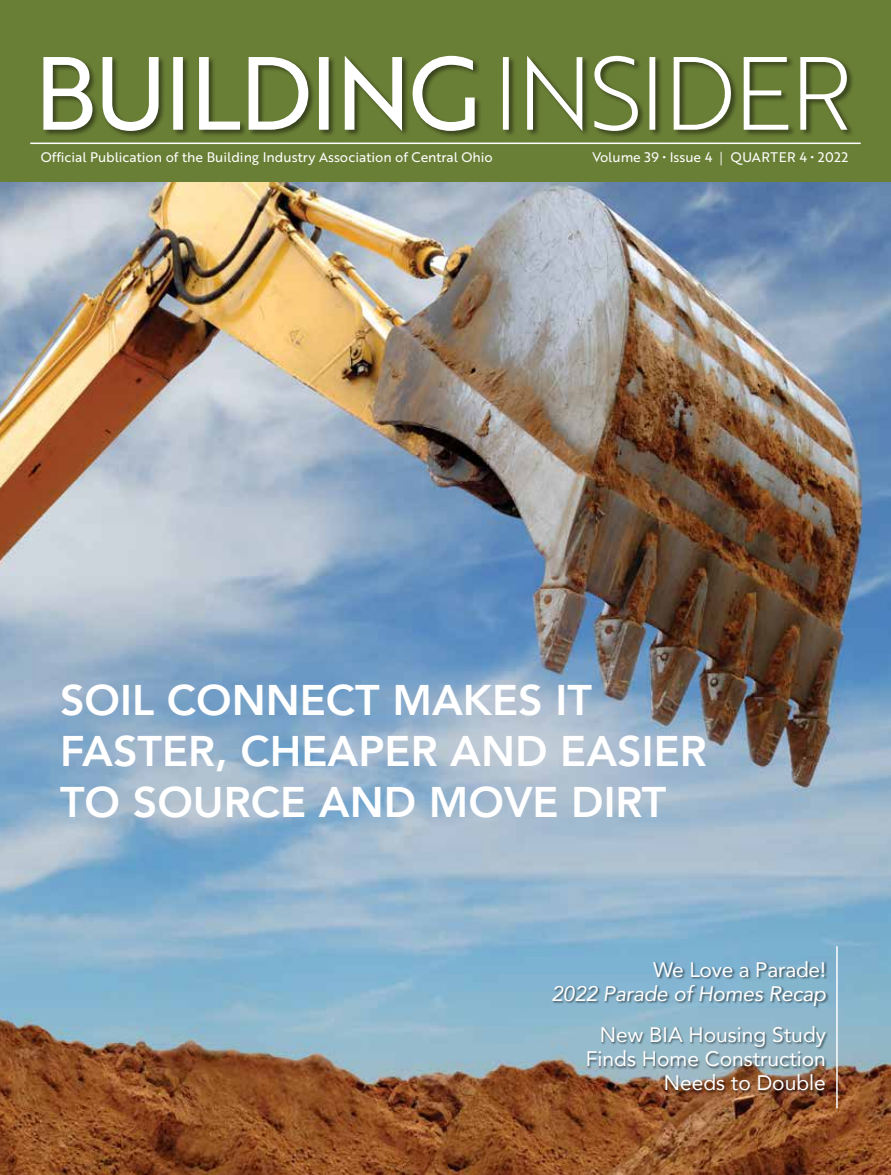
<style>
.page{position:relative;width:891px;height:1175px;background:#fff}
.page>*{position:absolute;margin:0;border:0;box-sizing:border-box;transform-origin:0 0}
.t1{font:800 42.75px/51.2px "Avenir";color:#fff}
.t2{font:21px/24px "Avenir";color:#fff;text-align:right}
.t3{font:italic 21px "Avenir";letter-spacing:-.01em;color:#fff}
.t4{font:13.5px "Brother 1816 Regular";color:#fff}
.s1{font-family:"Minion Pro"}
</style>
<div class="page">
<img style="left:0;top:181px;width:891px;height:993px">
<div style="left:0;top:0;width:891px;height:181px;background:#6a7f36"></div>
<div style="left:42px;top:54px;width:813px;height:84px;background:#000;opacity:.48"></div>
<svg style="left:43px;top:56px;width:805px;height:75px"></svg>
<hr style="left:30px;top:142px;width:831px;height:2px;background:#fff">
<div style="left:587px;top:1026px;width:241px;height:67px;background:#000;opacity:.5"></div>
<div style="left:552px;top:961px;width:277px;height:47px;background:#000;opacity:.5"></div>
<hr style="left:836px;top:946px;width:2px;height:162px;background:#fff">
<p class="t4" style="left:41px;top:147px;width:454px">Official Publication of the Building Industry Association of Central Ohio</p>
<p class="t4" style="left:592px;top:147px;width:257px">Volume 39 • Issue 4 <span class="s1">|</span> QUARTER 4 • 2022</p>
<h1 class="t1" style="left:60px;top:674px;width:648px">SOIL CONNECT MAKES IT<br>FASTER, CHEAPER AND EASIER<br>TO SOURCE AND MOVE DIRT</h1>
<h2 class="t2" style="left:653px;top:957px;width:174px">We Love a Parade!</h2>
<h2 class="t3" style="left:551px;top:980px;width:276px">2022 Parade of Homes Recap</h2>
<h2 class="t2" style="left:586px;top:1022px;width:242px">New BIA Housing Study<br>Finds Home Construction<br>Needs to Double</h2>
</div>
